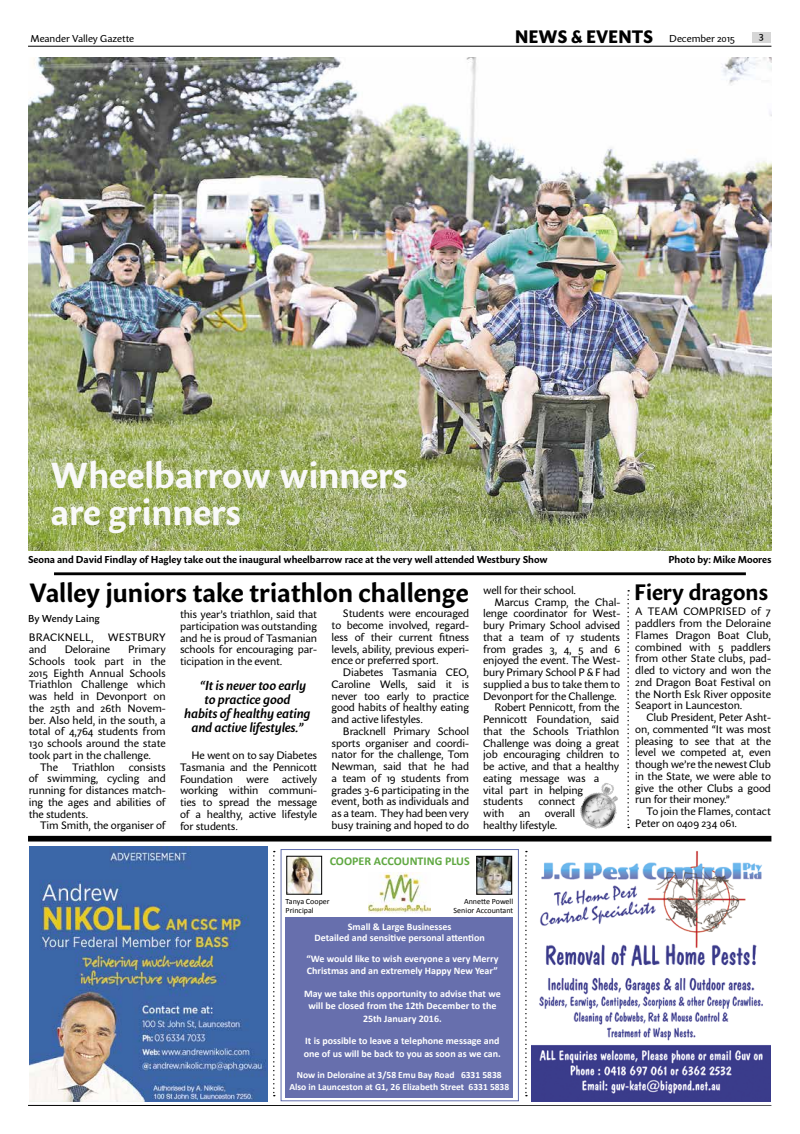
<style>
.page{position:relative;width:800px;height:1134px;background:#fff}
.page>*{position:absolute;margin:0;border:0;box-sizing:border-box;transform-origin:0 0}
.t1{font:700 36px/37.5px "Sharik Sans";color:#f9f9f9}
.t2{font:700 26.3px "Sharik Sans";color:#000}
.t3{font:700 22.3px "Sharik Sans";color:#000}
.t4{font:italic 600 13px "Sharik Sans";letter-spacing:-.01em;color:#000}
.t5{font:700 12px "Calibri";color:#5fa841}
.t6{font:10.8px/11.7px "Sharik Sans";letter-spacing:-.01em;color:#000;text-align:justify}
.t7{font:10.8px "Sharik Sans";letter-spacing:.01em;color:#000}
.t8{font:700 10px/12.5px "Calibri";color:#fff;text-align:center}
.t9{font:700 10px "Sharik Sans";color:#000}
.t10{font:10px "Sharik Sans";color:#000}
.t11{font:500 10px "Sharik Sans";color:#000}
.t12{font:700 9.5px/12px "Calibri";color:#fff;text-align:center}
.t13{font:8px/9px "Calibri";color:#000}
.s1{font-weight:800;font-size:18px}
</style>
<div class="page">
<div style="left:751px;top:32px;width:19px;height:11px;background:#d6d6d6"></div>
<hr style="left:28px;top:46px;width:743px;height:1px;background:#000">
<svg style="left:28px;top:1105px;width:743px;height:1px"></svg>
<svg style="left:525px;top:851px;width:1px;height:245px"></svg>
<div style="left:28px;top:836px;width:743px;height:6px;background:#000"></div>
<svg style="left:273px;top:851px;width:2px;height:245px"></svg>
<img style="left:531px;top:851px;width:239px;height:250px">
<div style="left:285px;top:918px;width:228px;height:180px;background:#676fad"></div>
<div style="left:280px;top:849px;width:238px;height:252px;border:1px solid #616dac"></div>
<img style="left:288px;top:858px;width:31px;height:34px">
<img style="left:478px;top:858px;width:31px;height:34px">
<div style="left:476px;top:856px;width:35px;height:38px;border:1px solid #000"></div>
<img style="left:369px;top:873px;width:61px;height:40px">
<img style="left:29px;top:846px;width:238px;height:255px">
<img style="left:29px;top:58px;width:742px;height:492px">
<hr style="left:54px;top:572px;width:691px;height:3px;background:#000">
<svg style="left:627px;top:590px;width:2px;height:238px"></svg>
<img style="left:579px;top:783px;width:39px;height:46px">
<p class="t10" style="left:30px;top:32px;width:105px">Meander Valley Gazette</p>
<p class="t10" style="left:514px;top:32px;width:222px"><span class="s1">NEWS &amp; EVENTS</span> December 2015</p>
<p class="t11" style="left:758px;top:29px;width:7px">3</p>
<h1 class="t1" style="left:50px;top:455px;width:359px">Wheelbarrow winners are grinners</h1>
<p class="t9" style="left:28px;top:552px;width:521px">Seona and David Findlay of Hagley take out the inaugural wheelbarrow race at the very well attended Westbury Show</p>
<p class="t9" style="left:668px;top:552px;width:104px">Photo by: Mike Moores</p>
<h2 class="t2" style="left:29px;top:574px;width:440px">Valley juniors take triathlon challenge</h2>
<p class="t7" style="left:29px;top:630px;width:66px">BRACKNELL,</p>
<p class="t7" style="left:108px;top:630px;width:59px">WESTBURY</p>
<p class="t6" style="left:29px;top:643px;width:19px">and</p>
<p class="t6" style="left:65px;top:643px;width:47px">Deloraine</p>
<p class="t6" style="left:128px;top:643px;width:39px">Primary</p>
<p class="t6" style="left:29px;top:655px;width:138px">Schools took part in the</p>
<p class="t6" style="left:29px;top:667px;width:138px">2015 Eighth Annual Schools</p>
<p class="t6" style="left:29px;top:679px;width:138px">Triathlon Challenge which</p>
<p class="t6" style="left:29px;top:690px;width:138px">was held in Devonport on</p>
<p class="t6" style="left:29px;top:702px;width:138px">the 25th and 26th Novem-</p>
<p class="t6" style="left:29px;top:714px;width:138px">ber. Also held, in the south, a</p>
<p class="t6" style="left:29px;top:726px;width:138px">total of 4,764 students from</p>
<p class="t6" style="left:29px;top:737px;width:138px">130 schools around the state</p>
<p class="t6" style="left:29px;top:749px;width:124px">took part in the challenge.</p>
<p class="t6" style="left:40px;top:761px;width:19px">The</p>
<p class="t6" style="left:72px;top:761px;width:44px">Triathlon</p>
<p class="t6" style="left:331px;top:607px;width:139px;text-indent:11px">Students were encouraged to become involved, regard&shy;less of their current fitness levels, ability, previous experi&shy;ence or preferred sport.</p>
<p class="t6" style="left:331px;top:666px;width:139px;text-indent:11px">Diabetes Tasmania CEO, Caroline Wells, said it is never too early to practice good habits of healthy eating and active lifestyles.</p>
<p class="t6" style="left:331px;top:725px;width:139px;text-indent:11px">Bracknell Primary School sports organiser and coordi&shy;nator for the challenge, Tom Newman, said that he had a team of 19 students from grades 3-6 participating in the event, both as individuals and as a team. They had been very busy training and hoped to do</p>
<p class="t6" style="left:180px;top:608px;width:138px">this year’s triathlon, said that participation was outstanding and he is proud of Tasmanian schools for encouraging par&shy;ticipation in the event.</p>
<p class="t11" style="left:28px;top:612px;width:73px">By Wendy Laing</p>
<p class="t4" style="left:200px;top:676px;width:108px">“It is never too early</p>
<p class="t4" style="left:204px;top:690px;width:87px">to practice good</p>
<p class="t4" style="left:184px;top:704px;width:128px">habits of healthy eating</p>
<p class="t4" style="left:191px;top:718px;width:113px">and active lifestyles.”</p>
<p class="t6" style="left:180px;top:749px;width:138px;text-indent:11px">He went on to say Diabetes Tasmania and the Pennicott Foundation were actively working within communi&shy;ties to spread the message of a healthy, active lifestyle for students.</p>
<p class="t6" style="left:29px;top:761px;width:138px;text-indent:100px">consists of swimming, cycling and running for distances match&shy;ing the ages and abilities of the students.</p>
<p class="t6" style="left:40px;top:820px;width:127px">Tim Smith, the organiser of</p>
<p class="t5" style="left:329px;top:854px;width:141px">COOPER ACCOUNTING PLUS</p>
<p class="t6" style="left:483px;top:584px;width:94px">well for their school.</p>
<p class="t6" style="left:494px;top:596px;width:127px">Marcus Cramp, the Chal-</p>
<p class="t6" style="left:483px;top:607px;width:138px">lenge coordinator for West-</p>
<p class="t6" style="left:483px;top:619px;width:138px">bury Primary School advised</p>
<p class="t6" style="left:483px;top:631px;width:138px">that a team of 17 students</p>
<p class="t6" style="left:483px;top:643px;width:138px">from grades 3, 4, 5 and 6</p>
<p class="t6" style="left:483px;top:654px;width:138px">enjoyed the event. The West-</p>
<p class="t6" style="left:483px;top:666px;width:138px">bury Primary School P &amp; F had</p>
<p class="t6" style="left:483px;top:678px;width:138px">supplied a bus to take them to</p>
<p class="t6" style="left:483px;top:690px;width:135px">Devonport for the Challenge.</p>
<p class="t6" style="left:494px;top:701px;width:126px">Robert Pennicott, from the</p>
<p class="t6" style="left:483px;top:713px;width:138px">Pennicott Foundation, said</p>
<p class="t6" style="left:483px;top:725px;width:138px">that the Schools Triathlon</p>
<p class="t6" style="left:483px;top:737px;width:138px">Challenge was doing a great</p>
<p class="t6" style="left:483px;top:748px;width:137px">job encouraging children to</p>
<p class="t6" style="left:483px;top:760px;width:137px">be active, and that a healthy</p>
<p class="t6" style="left:483px;top:772px;width:118px">eating message was a</p>
<p class="t6" style="left:483px;top:784px;width:102px">vital part in helping</p>
<p class="t6" style="left:483px;top:795px;width:41px">students</p>
<p class="t6" style="left:538px;top:795px;width:38px">connect</p>
<p class="t6" style="left:483px;top:807px;width:23px">with</p>
<p class="t6" style="left:518px;top:807px;width:13px">an</p>
<p class="t6" style="left:483px;top:807px;width:94px;line-height:12px;text-indent:61px">overall healthy lifestyle.</p>
<p class="t13" style="left:285px;top:897px;width:45px">Tanya Cooper<br>Principal</p>
<p class="t13" style="left:453px;top:897px;width:61px;text-align:right">Annette Powell<br>Senior Accountant</p>
<p class="t8" style="left:314px;top:921px;width:172px;line-height:11px">Small &amp; Large Businesses<br>Detailed and sensitive personal attention</p>
<p class="t8" style="left:306px;top:952px;width:193px;text-align:left">“We would like to wish everyone a very Merry<br>Christmas and an extremely Happy New Year”</p>
<p class="t8" style="left:304px;top:987px;width:198px">May we take this opportunity to advise that we will be closed from the 12th December to the<br>25th January 2016.</p>
<p class="t8" style="left:304px;top:1035px;width:198px;text-align:left">It is possible to leave a telephone message and one of us will be back to you as soon as we can.</p>
<p class="t12" style="left:289px;top:1069px;width:221px">Now in Deloraine at 3/58 Emu Bay Road 6331 5838<br>Also in Launceston at G1, 26 Elizabeth Street 6331 5838</p>
<h3 class="t3" style="left:634px;top:576px;width:135px">Fiery dragons</h3>
<p class="t6" style="left:635px;top:605px;width:137px">A TEAM COMPRISED of 7 paddlers from the Deloraine Flames Dragon Boat Club, combined with 5 paddlers from other State clubs, pad&shy;dled to victory and won the 2nd Dragon Boat Festival on the North Esk River opposite Seaport in Launceston.</p>
<p class="t6" style="left:635px;top:711px;width:137px;text-indent:11px">Club President, Peter Asht&shy;on, commented “It was most pleasing to see that at the level we competed at, even though we’re the newest Club in the State, we were able to give the other Clubs a good run for their money.”</p>
<p class="t6" style="left:635px;top:805px;width:137px;text-indent:11px">To join the Flames, contact<br>Peter on 0409 234 061.</p>
</div>
